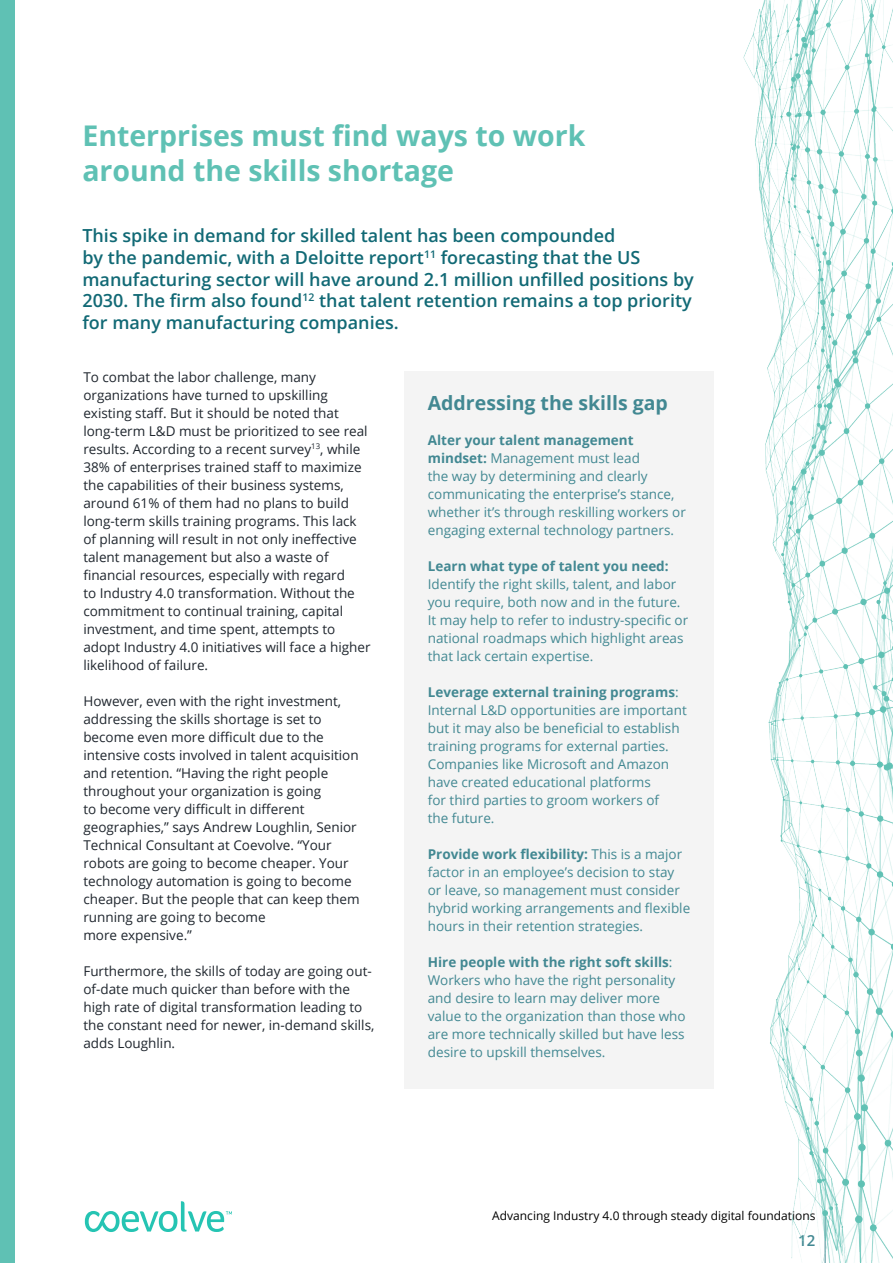
<style>
.page{position:relative;width:893px;height:1263px;background:#fff}
.page>*{position:absolute;margin:0;border:0;box-sizing:border-box;transform-origin:0 0}
.t1{font:700 28.5px/34.2px "Open Sans";color:#5fc1b4}
.t2{font:700 19.5px "Open Sans";color:#428892}
.t3{font:600 18px/21.6px "Open Sans";color:#116975}
.t4{font:600 15px "Open Sans";color:#428892}
.t5{font:13.5px/18px "Open Sans";color:#1f262e}
.t6{font:13.5px/18px "Open Sans";color:#428892}
.t7{font:700 13.5px "Open Sans";color:#428892}
.t8{font:12px "Open Sans";color:#000}
.s1{font-weight:700}
</style>
<div class="page">
<div style="left:0;top:0;width:15px;height:1263px;background:#5fc1b4"></div>
<svg style="left:85px;top:1201px;width:147px;height:31px"></svg>
<div style="left:404px;top:371px;width:310px;height:717px;background:#f4f4f4"></div>
<img style="left:743px;top:0;width:150px;height:1263px">
<h1 class="t1" style="left:82px;top:118px;width:505px">Enterprises must find ways to work around the skills shortage</h1>
<p class="t3" style="left:82px;top:225px;width:613px">This spike in demand for skilled talent has been compounded<br>by the pandemic, with a Deloitte report<sup>11</sup> forecasting that the US manufacturing sector will have around 2.1 million unfilled positions by 2030. The firm also found<sup>12</sup> that talent retention remains a top priority for many manufacturing companies.</p>
<p class="t5" style="left:83px;top:367px;width:289px">To combat the labor challenge, many organizations have turned to upskilling existing staff. But it should be noted that long-term L&amp;D must be prioritized to see real results. According to a recent survey<sup>13</sup>, while 38% of enterprises trained staff to maximize the capabilities of their business systems, around 61% of them had no plans to build long-term skills training programs. This lack of planning will result in not only ineffective talent management but also a waste of financial resources, especially with regard<br>to Industry 4.0 transformation. Without the commitment to continual training, capital investment, and time spent, attempts to adopt Industry 4.0 initiatives will face a higher likelihood of failure.</p>
<p class="t5" style="left:83px;top:691px;width:278px">However, even with the right investment, addressing the skills shortage is set to become even more difficult due to the intensive costs involved in talent acquisition and retention. “Having the right people throughout your organization is going<br>to become very difficult in different geographies,” says Andrew Loughlin, Senior Technical Consultant at Coevolve. “Your robots are going to become cheaper. Your technology automation is going to become cheaper. But the people that can keep them running are going to become<br>more expensive.”</p>
<p class="t5" style="left:83px;top:961px;width:293px">Furthermore, the skills of today are going out&shy;of-date much quicker than before with the high rate of digital transformation leading to the constant need for newer, in-demand skills, adds Loughlin.</p>
<h2 class="t2" style="left:428px;top:390px;width:242px">Addressing the skills gap</h2>
<p class="t6" style="left:428px;top:430px;width:260px"><span class="s1">Alter your talent management mindset:</span> Management must lead<br>the way by determining and clearly communicating the enterprise’s stance, whether it’s through reskilling workers or engaging external technology partners.</p>
<p class="t7" style="left:428px;top:556px;width:242px">Learn what type of talent you need:</p>
<p class="t6" style="left:428px;top:574px;width:262px">Identify the right skills, talent, and labor you require, both now and in the future.<br>It may help to refer to industry-specific or national roadmaps which highlight areas that lack certain expertise.</p>
<p class="t6" style="left:428px;top:682px;width:260px"><span class="s1">Leverage external training programs</span>:<br>Internal L&amp;D opportunities are important but it may also be beneficial to establish training programs for external parties.<br>Companies like Microsoft and Amazon have created educational platforms<br>for third parties to groom workers of<br>the future.</p>
<p class="t6" style="left:428px;top:844px;width:264px"><span class="s1">Provide work flexibility:</span> This is a major factor in an employee’s decision to stay or leave, so management must consider hybrid working arrangements and flexible hours in their retention strategies.</p>
<p class="t6" style="left:428px;top:952px;width:259px"><span class="s1">Hire people with the right soft skills</span>:<br>Workers who have the right personality and desire to learn may deliver more value to the organization than those who are more technically skilled but have less desire to upskill themselves.</p>
<p class="t8" style="left:492px;top:1207px;width:325px">Advancing Industry 4.0 through steady digital foundations</p>
<p class="t4" style="left:798px;top:1230px;width:19px">12</p>
</div>
